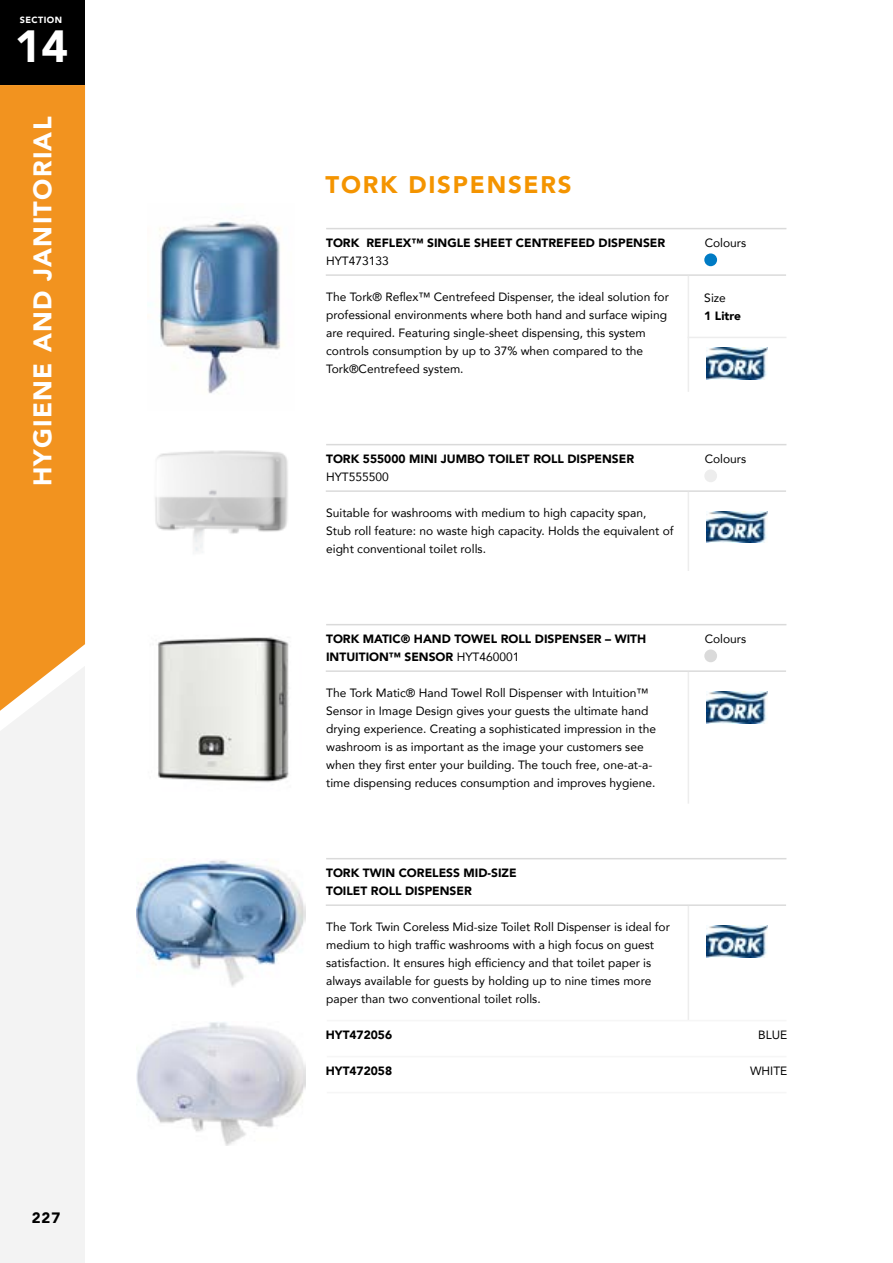
<style>
.page{position:relative;width:893px;height:1263px;background:#fff}
.page>*{position:absolute;margin:0;border:0;box-sizing:border-box;transform-origin:0 0}
.t1{font:900 45px "Avenir";color:#fff}
.t2{font:900 25.5px "Avenir";letter-spacing:.05em;color:#fff}
.t3{font:900 24px "Avenir";letter-spacing:.075em;color:#f49400}
.t4{font:900 15px "Avenir";color:#000}
.t5{font:12px/18px "Avenir";color:#000}
.t6{font:900 12px/18px "Avenir";color:#000}
.t7{font:900 9px "Avenir";letter-spacing:.05em;color:#fff}
.s1{font-weight:400}
</style>
<div class="page">
<div style="left:0;top:85px;width:85px;height:581px;background:#f2931f"></div>
<div style="left:0;top:0;width:85px;height:85px;background:#000"></div>
<div style="left:0;top:666px;width:85px;height:597px;background:#f3f3f3"></div>
<hr style="left:326px;top:274px;width:460px;height:2px;background:#dadada">
<hr style="left:326px;top:228px;width:460px;height:1px;background:#dadada">
<hr style="left:688px;top:276px;width:1px;height:116px;background:#ededed">
<div style="left:704px;top:253px;width:13px;height:13px;background:#007bc4;border-radius:50%"></div>
<hr style="left:688px;top:337px;width:98px;height:1px;background:#ededed">
<img style="left:707px;top:348px;width:60px;height:31px">
<hr style="left:326px;top:490px;width:460px;height:2px;background:#dadada">
<hr style="left:326px;top:444px;width:460px;height:1px;background:#dadada">
<hr style="left:688px;top:492px;width:1px;height:79px;background:#ededed">
<div style="left:704px;top:469px;width:13px;height:13px;background:#ededed;border-radius:50%"></div>
<img style="left:707px;top:511px;width:60px;height:32px">
<hr style="left:326px;top:670px;width:460px;height:2px;background:#dadada">
<hr style="left:326px;top:624px;width:460px;height:1px;background:#dadada">
<hr style="left:688px;top:672px;width:1px;height:132px;background:#ededed">
<div style="left:704px;top:649px;width:13px;height:13px;background:#dadada;border-radius:50%"></div>
<img style="left:707px;top:691px;width:60px;height:32px">
<hr style="left:326px;top:904px;width:460px;height:2px;background:#dadada">
<hr style="left:326px;top:858px;width:460px;height:1px;background:#dadada">
<hr style="left:688px;top:906px;width:1px;height:115px;background:#ededed">
<img style="left:707px;top:925px;width:60px;height:32px">
<hr style="left:327px;top:1020px;width:459px;height:1px;background:#f6f6f6">
<hr style="left:327px;top:1056px;width:459px;height:1px;background:#f6f6f6">
<hr style="left:327px;top:1092px;width:459px;height:1px;background:#f6f6f6">
<img style="left:159px;top:221px;width:122px;height:173px">
<img style="left:155px;top:450px;width:133px;height:103px">
<img style="left:157px;top:637px;width:132px;height:146px">
<img style="left:136px;top:860px;width:170px;height:127px">
<img style="left:136px;top:1022px;width:170px;height:123px">
<p class="t7" style="left:20px;top:14px;width:44px">SECTION</p>
<h1 class="t1" style="left:15px;top:17px;width:55px">14</h1>
<h2 class="t2" style="left:26px;top:486px;width:371px;rotate:-90deg">HYGIENE AND JANITORIAL</h2>
<p class="t4" style="left:32px;top:1208px;width:30px">227</p>
<h3 class="t3" style="left:326px;top:169px;width:248px">TORK DISPENSERS</h3>
<p class="t6" style="left:326px;top:235px;width:341px">TORK REFLEX™ SINGLE SHEET CENTREFEED DISPENSER</p>
<p class="t5" style="left:705px;top:235px;width:43px">Colours</p>
<p class="t5" style="left:326px;top:253px;width:64px">HYT473133</p>
<p class="t5" style="left:326px;top:289px;width:344px">The Tork® Reflex™ Centrefeed Dispenser, the ideal solution for professional environments where both hand and surface wiping are required. Featuring single-sheet dispensing, this system controls consumption by up to 37% when compared to the Tork®Centrefeed system.</p>
<p class="t5" style="left:704px;top:289px;width:23px">Size</p>
<p class="t6" style="left:704px;top:307px;width:38px">1 Litre</p>
<p class="t6" style="left:326px;top:451px;width:310px">TORK 555000 MINI JUMBO TOILET ROLL DISPENSER</p>
<p class="t5" style="left:705px;top:451px;width:43px">Colours</p>
<p class="t5" style="left:326px;top:469px;width:64px">HYT555500</p>
<p class="t5" style="left:326px;top:505px;width:349px">Suitable for washrooms with medium to high capacity span,<br>Stub roll feature: no waste high capacity. Holds the equivalent of eight conventional toilet rolls.</p>
<p class="t6" style="left:326px;top:631px;width:322px">TORK MATIC® HAND TOWEL ROLL DISPENSER – WITH</p>
<p class="t5" style="left:705px;top:631px;width:43px">Colours</p>
<p class="t6" style="left:326px;top:649px;width:195px">INTUITION™ SENSOR <span class="s1">HYT460001</span></p>
<p class="t5" style="left:326px;top:685px;width:331px">The Tork Matic® Hand Towel Roll Dispenser with Intuition™ Sensor in Image Design gives your guests the ultimate hand drying experience. Creating a sophisticated impression in the washroom is as important as the image your customers see when they first enter your building. The touch free, one-at-a&shy;time dispensing reduces consumption and improves hygiene.</p>
<p class="t6" style="left:326px;top:865px;width:192px">TORK TWIN CORELESS MID-SIZE<br>TOILET ROLL DISPENSER</p>
<p class="t5" style="left:326px;top:919px;width:345px">The Tork Twin Coreless Mid-size Toilet Roll Dispenser is ideal for medium to high traffic washrooms with a high focus on guest satisfaction. It ensures high efficiency and that toilet paper is always available for guests by holding up to nine times more paper than two conventional toilet rolls.</p>
<p class="t6" style="left:326px;top:1026px;width:68px">HYT472056</p>
<p class="t5" style="left:758px;top:1026px;width:31px">BLUE</p>
<p class="t6" style="left:326px;top:1062px;width:68px">HYT472058</p>
<p class="t5" style="left:750px;top:1062px;width:39px">WHITE</p>
</div>
